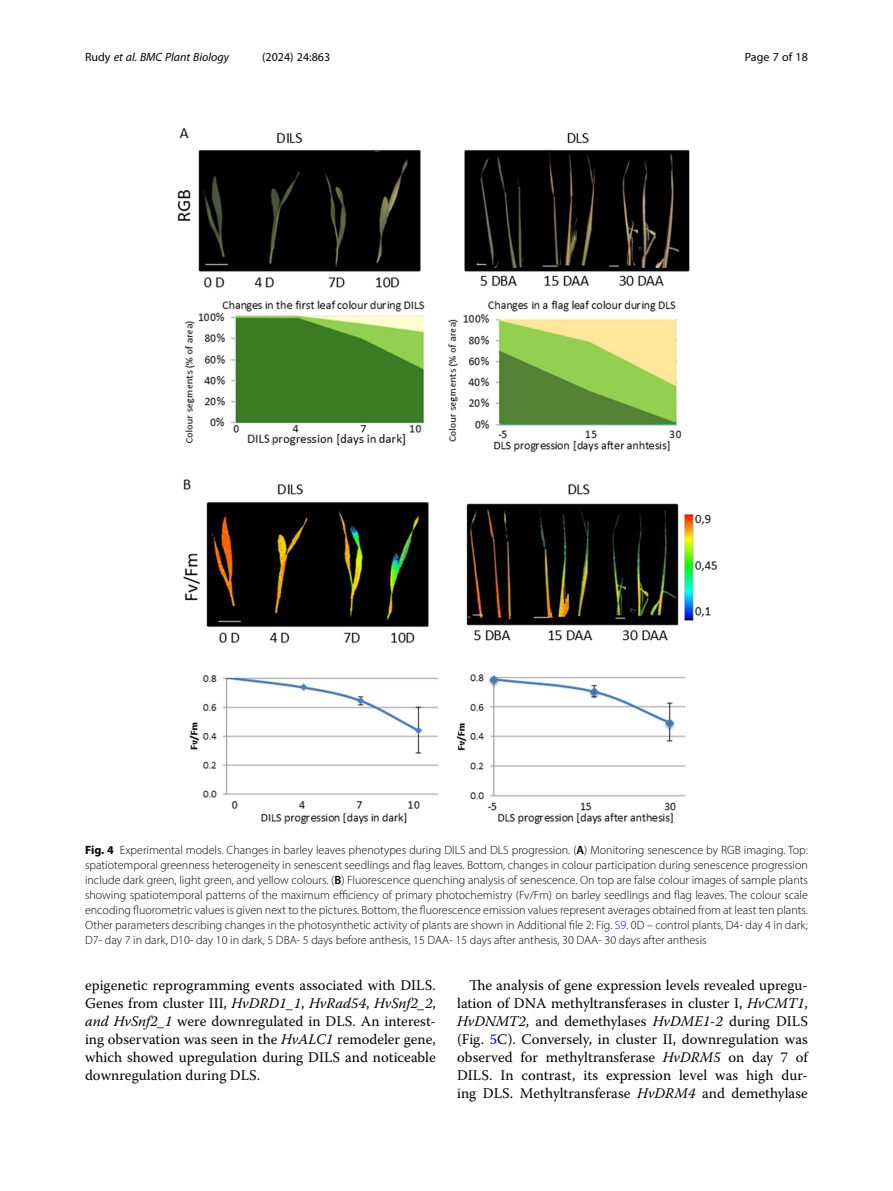
<style>
.page{position:relative;width:893px;height:1191px;background:#fff}
.page>*{position:absolute;margin:0;border:0;box-sizing:border-box;transform-origin:0 0}
.Body_Text_Indent{font:14.7px/18px "Warnock Pro";color:#000;text-align:justify}
.Figure_Caption{font:300 12px/15px "Myriad Pro";color:#000;text-align:justify}
.t1{font:italic 12px "Myriad Pro";color:#000}
.t2{font:12px "Myriad Pro";color:#000}
.s1{font-style:normal}
.s2{font-weight:700}
.s3{font-weight:600}
.s4{color:#00f}
.s5{font-style:italic}
</style>
<div class="page">
<img style="left:177px;top:128px;width:541px;height:697px">
<p class="t1" style="left:85px;top:50px;width:145px"><span class="s1">Rudy</span> et al. BMC Plant Biology</p>
<p class="t2" style="left:262px;top:50px;width:70px">(2024) 24:863</p>
<p class="t2" style="left:745px;top:50px;width:65px">Page 7 of 18</p>
<p class="Figure_Caption" style="left:85px;top:842px;width:724px"><span class="s2">Fig. 4</span> Experimental models. Changes in barley leaves phenotypes during DILS and DLS progression. (<span class="s3">A</span>) Monitoring senescence by RGB imaging. Top: spatiotemporal greenness heterogeneity in senescent seedlings and flag leaves. Bottom, changes in colour participation during senescence progression include dark green, light green, and yellow colours. (<span class="s3">B</span>) Fluorescence quenching analysis of senescence. On top are false colour images of sample plants showing spatiotemporal patterns of the maximum efficiency of primary photochemistry (Fv/Fm) on barley seedlings and flag leaves. The colour scale encoding fluorometric values is given next to the pictures. Bottom, the fluorescence emission values represent averages obtained from at least ten plants.<br>Other parameters describing changes in the photosynthetic activity of plants are shown in Additional file 2: Fig. <span class="s4">S9</span>. 0D – control plants, D4- day 4 in dark; D7- day 7 in dark, D10- day 10 in dark, 5 DBA- 5 days before anthesis, 15 DAA- 15 days after anthesis, 30 DAA- 30 days after anthesis</p>
<p class="Body_Text_Indent" style="left:85px;top:976px;width:352px">epigenetic reprogramming events associated with DILS.<br>Genes from cluster III, <span class="s5">HvDRD1_1</span>, <span class="s5">HvRad54</span>, <span class="s5">HvSnf2_2</span>, <span class="s5">and HvSnf2_1</span> were downregulated in DLS. An interest&shy;ing observation was seen in the <span class="s5">HvALC1</span> remodeler gene, which showed upregulation during DILS and noticeable downregulation during DLS.</p>
<p class="Body_Text_Indent" style="left:457px;top:976px;width:352px;text-indent:12px">The analysis of gene expression levels revealed upregu&shy;lation of DNA methyltransferases in cluster I, <span class="s5">HvCMT1</span>, <span class="s5">HvDNMT2</span>, and demethylases <span class="s5">HvDME1-2</span> during DILS (Fig. <span class="s4">5</span>C). Conversely, in cluster II, downregulation was observed for methyltransferase <span class="s5">HvDRM5</span> on day 7 of DILS. In contrast, its expression level was high dur&shy;ing DLS. Methyltransferase <span class="s5">HvDRM4</span> and demethylase</p>
</div>
